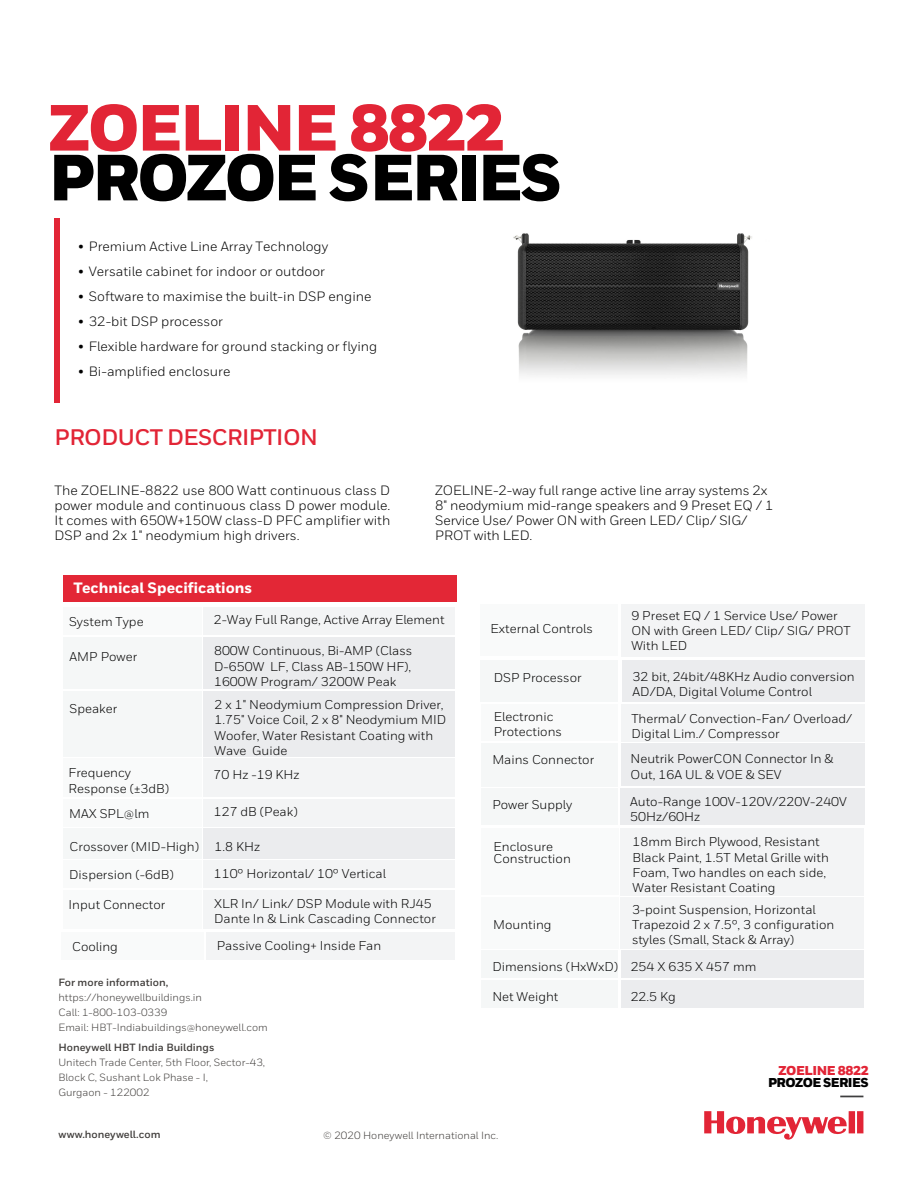
<style>
.page{position:relative;width:918px;height:1188px;background:#fff}
.page>*{position:absolute;margin:0;border:0;box-sizing:border-box;transform-origin:0 0}
.t1{font:900 65.1px "Honeywell Sans";letter-spacing:-.045em;color:#000}
.t2{font:900 65.1px "Honeywell Sans";letter-spacing:-.035em;color:#e22536}
.t3{font:700 22.5px "Honeywell Sans";letter-spacing:-.025em;color:#e22536}
.t4{font:800 15px "Honeywell Sans";color:#fff}
.t5{font:13.5px/15px "Honeywell Sans";color:#000;text-align:justify}
.t6{font:900 12.9px "Honeywell Sans";letter-spacing:-.045em;color:#000}
.t7{font:900 12.9px "Honeywell Sans";letter-spacing:-.035em;color:#e22536}
.t8{font:12.75px/15.3px "Honeywell Sans";color:#000}
.t9{font:10.5px/15px "Honeywell Sans";color:#3f3c3a}
.t10{font:700 10.5px "Honeywell Sans";color:#3f3c3a}
</style>
<div class="page">
<div style="left:54px;top:219px;width:6px;height:184px;background:#e22536"></div>
<div style="left:63px;top:799px;width:138px;height:28px;background:#f9fafa"></div>
<div style="left:63px;top:638px;width:138px;height:51px;background:#f5f7f7"></div>
<div style="left:204px;top:799px;width:251px;height:28px;background:#f3f4f5"></div>
<div style="left:204px;top:638px;width:251px;height:51px;background:#ebecee"></div>
<div style="left:63px;top:575px;width:393px;height:27px;background:#e32736"></div>
<div style="left:63px;top:758px;width:138px;height:39px;background:#f9fafa"></div>
<div style="left:63px;top:828px;width:138px;height:31px;background:#f5f7f7"></div>
<div style="left:204px;top:758px;width:251px;height:39px;background:#f3f4f5"></div>
<div style="left:204px;top:828px;width:251px;height:31px;background:#ebecee"></div>
<div style="left:63px;top:890px;width:138px;height:39px;background:#f9fafa"></div>
<div style="left:204px;top:890px;width:251px;height:39px;background:#f3f4f5"></div>
<div style="left:481px;top:704px;width:137px;height:37px;background:#f9fafa"></div>
<div style="left:621px;top:704px;width:244px;height:38px;background:#f3f4f5"></div>
<div style="left:63px;top:860px;width:138px;height:28px;background:#f9fafa"></div>
<div style="left:204px;top:860px;width:251px;height:28px;background:#f3f4f5"></div>
<div style="left:481px;top:950px;width:137px;height:28px;background:#f5f7f7"></div>
<div style="left:621px;top:950px;width:243px;height:28px;background:#ebecee"></div>
<div style="left:63px;top:691px;width:138px;height:66px;background:#f5f7f7"></div>
<div style="left:204px;top:691px;width:251px;height:66px;background:#ebecee"></div>
<div style="left:481px;top:788px;width:137px;height:37px;background:#f5f7f7"></div>
<div style="left:620px;top:788px;width:245px;height:37px;background:#ebecee"></div>
<div style="left:481px;top:828px;width:137px;height:66px;background:#f9fafa"></div>
<div style="left:620px;top:828px;width:244px;height:67px;background:#f3f4f5"></div>
<svg style="left:840px;top:1096px;width:23px;height:1px"></svg>
<svg style="left:704px;top:1111px;width:159px;height:29px"></svg>
<div style="left:481px;top:743px;width:137px;height:43px;background:#f5f7f7"></div>
<div style="left:621px;top:743px;width:244px;height:43px;background:#ebecee"></div>
<div style="left:480px;top:661px;width:138px;height:41px;background:#f5f7f7"></div>
<div style="left:622px;top:661px;width:243px;height:41px;background:#ebecee"></div>
<img style="left:513px;top:233px;width:239px;height:143px">
<div style="left:481px;top:897px;width:137px;height:51px;background:#f9fafa"></div>
<div style="left:620px;top:897px;width:244px;height:51px;background:#f3f4f5"></div>
<div style="left:63px;top:607px;width:138px;height:28px;background:#f9fafa"></div>
<div style="left:204px;top:607px;width:251px;height:28px;background:#f3f4f5"></div>
<div style="left:62px;top:932px;width:142px;height:28px;background:#f9fafa"></div>
<div style="left:207px;top:932px;width:248px;height:28px;background:#f3f4f5"></div>
<div style="left:480px;top:604px;width:138px;height:52px;background:#f9fafa"></div>
<div style="left:621px;top:604px;width:244px;height:53px;background:#f3f4f5"></div>
<div style="left:481px;top:980px;width:137px;height:28px;background:#f5f7f7"></div>
<div style="left:621px;top:980px;width:243px;height:28px;background:#ebecee"></div>
<h1 class="t2" style="left:49px;top:88px;width:458px">ZOELINE 8822</h1>
<h1 class="t1" style="left:49px;top:138px;width:515px">PROZOE SERIES</h1>
<p class="t5" style="left:78px;top:238px;width:252px">• Premium Active Line Array Technology</p>
<p class="t5" style="left:78px;top:264px;width:248px">• Versatile cabinet for indoor or outdoor</p>
<p class="t5" style="left:78px;top:289px;width:295px">• Software to maximise the built-in DSP engine</p>
<p class="t5" style="left:78px;top:314px;width:146px">• 32-bit DSP processor</p>
<p class="t5" style="left:78px;top:339px;width:301px">• Flexible hardware for ground stacking or flying</p>
<p class="t5" style="left:78px;top:364px;width:154px">• Bi-amplified enclosure</p>
<h2 class="t3" style="left:55px;top:424px;width:265px">PRODUCT DESCRIPTION</h2>
<p class="t5" style="left:55px;top:482px;width:337px">The ZOELINE-8822 use 800 Watt continuous class D power module and continuous class D power module.<br>It comes with 650W+150W class-D PFC amplifier with DSP and 2x 1" neodymium high drivers.</p>
<p class="t5" style="left:435px;top:482px;width:340px;text-align:left">ZOELINE-2-way full range active line array systems 2x 8" neodymium mid-range speakers and 9 Preset EQ / 1<br>Service Use/ Power ON with Green LED/ Clip/ SIG/ PROT with LED.</p>
<p class="t4" style="left:74px;top:579px;width:180px">Technical Specifications</p>
<p class="t8" style="left:69px;top:614px;width:76px">System Type</p>
<p class="t8" style="left:214px;top:612px;width:232px">2-Way Full Range, Active Array Element</p>
<p class="t8" style="left:70px;top:649px;width:69px">AMP Power</p>
<p class="t8" style="left:214px;top:643px;width:200px;text-align:justify">800W Continuous, Bi-AMP (Class D-650W LF, Class AB-150W HF), 1600W Program/ 3200W Peak</p>
<p class="t8" style="left:70px;top:701px;width:49px">Speaker</p>
<p class="t8" style="left:215px;top:697px;width:233px">2 x 1" Neodymium Compression Driver,<br>1.75" Voice Coil, 2 x 8" Neodymium MID<br>Woofer, Water Resistant Coating with<br>Wave Guide</p>
<p class="t8" style="left:69px;top:765px;width:102px">Frequency<br>Response (±3dB)</p>
<p class="t8" style="left:214px;top:767px;width:88px">70 Hz -19 KHz</p>
<p class="t8" style="left:69px;top:806px;width:82px">MAX SPL@lm</p>
<p class="t8" style="left:214px;top:804px;width:85px">127 dB (Peak)</p>
<p class="t8" style="left:70px;top:839px;width:131px">Crossover (MID-High)</p>
<p class="t8" style="left:215px;top:839px;width:47px">1.8 KHz</p>
<p class="t8" style="left:69px;top:867px;width:106px">Dispersion (-6dB)</p>
<p class="t8" style="left:214px;top:866px;width:174px">110° Horizontal/ 10° Vertical</p>
<p class="t8" style="left:69px;top:897px;width:98px">Input Connector</p>
<p class="t8" style="left:214px;top:896px;width:223px">XLR In/ Link/ DSP Module with RJ45<br>Dante In &amp; Link Cascading Connector</p>
<p class="t8" style="left:72px;top:939px;width:47px">Cooling</p>
<p class="t8" style="left:217px;top:938px;width:166px">Passive Cooling+ Inside Fan</p>
<p class="t8" style="left:491px;top:621px;width:104px">External Controls</p>
<p class="t8" style="left:631px;top:608px;width:221px">9 Preset EQ / 1 Service Use/ Power<br>ON with Green LED/ Clip/ SIG/ PROT<br>With LED</p>
<p class="t8" style="left:494px;top:670px;width:89px">DSP Processor</p>
<p class="t8" style="left:633px;top:669px;width:224px">32 bit, 24bit/48KHz Audio conversion<br>AD/DA, Digital Volume Control</p>
<p class="t8" style="left:494px;top:710px;width:70px">Electronic<br>Protections</p>
<p class="t8" style="left:631px;top:711px;width:222px">Thermal/ Convection-Fan/ Overload/<br>Digital Lim./ Compressor</p>
<p class="t8" style="left:492px;top:752px;width:103px">Mains Connector</p>
<p class="t8" style="left:631px;top:751px;width:204px">Neutrik PowerCON Connector In &amp;<br>Out, 16A UL &amp; VOE &amp; SEV</p>
<p class="t8" style="left:492px;top:797px;width:81px">Power Supply</p>
<p class="t8" style="left:630px;top:794px;width:218px">Auto-Range 100V-120V/220V-240V<br>50Hz/60Hz</p>
<p class="t8" style="left:494px;top:840px;width:79px;line-height:12.6px">Enclosure<br>Construction</p>
<p class="t8" style="left:633px;top:834px;width:198px">18mm Birch Plywood, Resistant<br>Black Paint, 1.5T Metal Grille with<br>Foam, Two handles on each side,<br>Water Resistant Coating</p>
<p class="t8" style="left:493px;top:917px;width:60px">Mounting</p>
<p class="t8" style="left:632px;top:902px;width:204px">3-point Suspension, Horizontal<br>Trapezoid 2 x 7.5°, 3 configuration styles (Small, Stack &amp; Array)</p>
<p class="t8" style="left:492px;top:959px;width:266px">Dimensions (HxWxD) 254 X 635 X 457 mm</p>
<p class="t10" style="left:58px;top:976px;width:111px">For more information,</p>
<p class="t9" style="left:58px;top:989px;width:211px">https://honeywellbuildings.in<br>Call: 1-800-103-0339<br>Email: HBT-Indiabuildings@honeywell.com</p>
<p class="t10" style="left:58px;top:1041px;width:157px">Honeywell HBT India Buildings</p>
<p class="t9" style="left:58px;top:1055px;width:208px">Unitech Trade Center, 5th Floor, Sector-43,<br>Block C, Sushant Lok Phase - I,<br>Gurgaon - 122002</p>
<p class="t10" style="left:58px;top:1128px;width:104px">www.honeywell.com</p>
<p class="t9" style="left:323px;top:1128px;width:177px">© 2020 Honeywell International Inc.</p>
<p class="t8" style="left:492px;top:989px;width:68px">Net Weight</p>
<p class="t8" style="left:631px;top:989px;width:47px">22.5 Kg</p>
<p class="t7" style="left:779px;top:1063px;width:92px">ZOELINE 8822</p>
<p class="t6" style="left:768px;top:1074px;width:102px">PROZOE SERIES</p>
</div>
